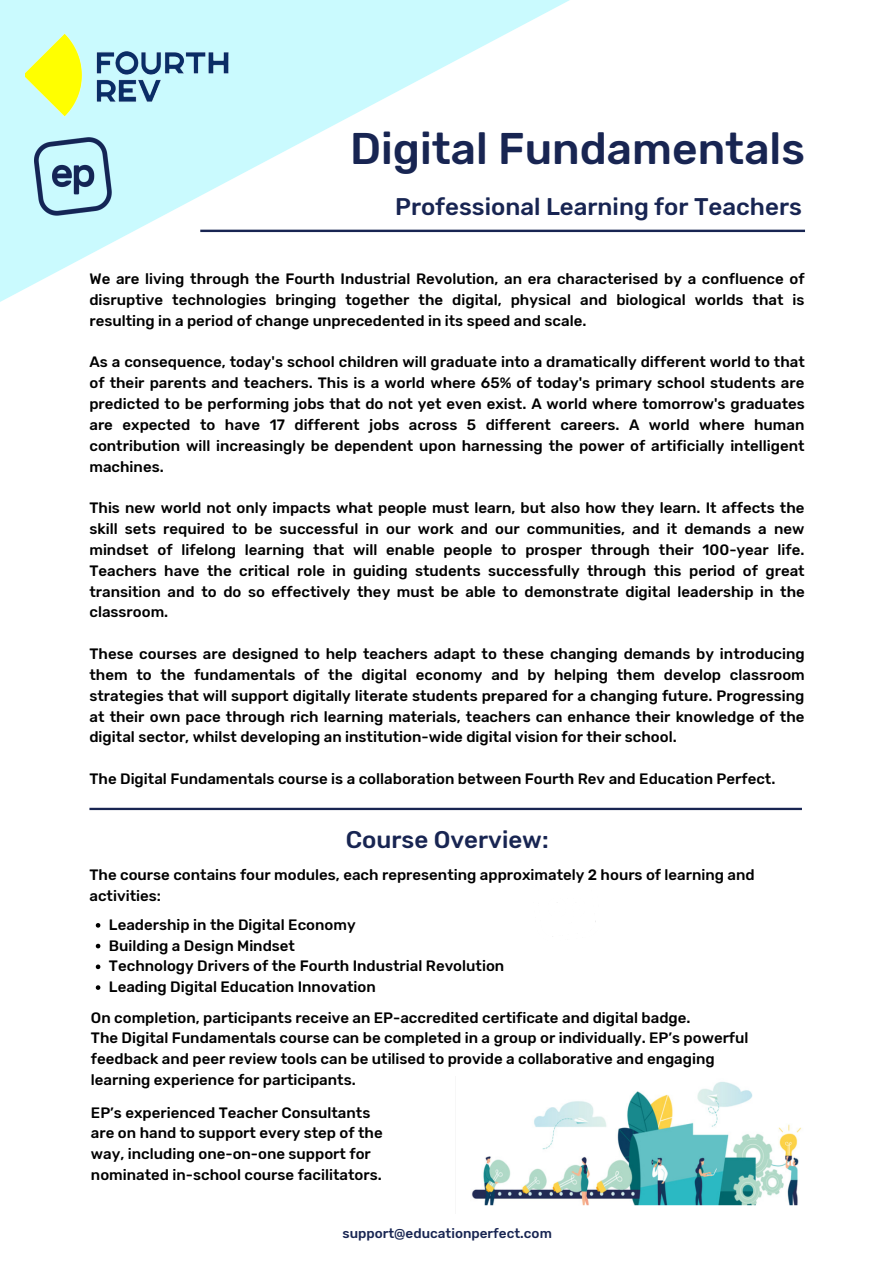
<style>
.page{position:relative;width:894px;height:1264px;background:#fff}
.page>*{position:absolute;margin:0;border:0;box-sizing:border-box;transform-origin:0 0}
.t1{font:500 44.1px "Rubik";color:#182552}
.t2{font:500 24px "Rubik";color:#182552}
.t3{font:500 15px/20.9px "Rubik";color:#000;text-align:justify}
.t4{font:500 13.5px "Rubik";color:#182552}
</style>
<div class="page">
<svg style="left:0;top:0;width:623px;height:302px"></svg>
<svg style="left:200px;top:230px;width:604px;height:2px"></svg>
<img style="left:26px;top:30px;width:202px;height:95px">
<img style="left:471px;top:1082px;width:330px;height:124px">
<svg style="left:89px;top:807px;width:712px;height:3px"></svg>
<img style="left:34px;top:137px;width:78px;height:78px">
<svg style="left:96px;top:923px;width:4px;height:4px"></svg>
<svg style="left:96px;top:943px;width:4px;height:5px"></svg>
<svg style="left:96px;top:964px;width:4px;height:5px"></svg>
<svg style="left:96px;top:985px;width:4px;height:4px"></svg>
<h1 class="t1" style="left:350px;top:123px;width:456px">Digital Fundamentals</h1>
<h2 class="t2" style="left:395px;top:192px;width:408px">Professional Learning for Teachers</h2>
<p class="t3" style="left:89px;top:268px;width:716px">We are living through the Fourth Industrial Revolution, an era characterised by a confluence of disruptive technologies bringing together the digital, physical and biological worlds that is resulting in a period of change unprecedented in its speed and scale.</p>
<p class="t3" style="left:89px;top:352px;width:716px">As a consequence, today's school children will graduate into a dramatically different world to that of their parents and teachers. This is a world where 65% of today's primary school students are predicted to be performing jobs that do not yet even exist. A world where tomorrow's graduates are expected to have 17 different jobs across 5 different careers. A world where human contribution will increasingly be dependent upon harnessing the power of artificially intelligent machines.</p>
<p class="t3" style="left:89px;top:497px;width:716px">This new world not only impacts what people must learn, but also how they learn. It affects the skill sets required to be successful in our work and our communities, and it demands a new mindset of lifelong learning that will enable people to prosper through their 100-year life.<br>Teachers have the critical role in guiding students successfully through this period of great transition and to do so effectively they must be able to demonstrate digital leadership in the classroom.</p>
<p class="t3" style="left:89px;top:643px;width:716px">These courses are designed to help teachers adapt to these changing demands by introducing them to the fundamentals of the digital economy and by helping them develop classroom strategies that will support digitally literate students prepared for a changing future. Progressing at their own pace through rich learning materials, teachers can enhance their knowledge of the digital sector, whilst developing an institution-wide digital vision for their school.</p>
<p class="t3" style="left:89px;top:768px;width:687px">The Digital Fundamentals course is a collaboration between Fourth Rev and Education Perfect.</p>
<h2 class="t2" style="left:346px;top:826px;width:204px">Course Overview:</h2>
<p class="t3" style="left:89px;top:864px;width:666px">The course contains four modules, each representing approximately 2 hours of learning and activities:</p>
<p class="t3" style="left:109px;top:914px;width:397px;text-align:left">Leadership in the Digital Economy<br>Building a Design Mindset<br>Technology Drivers of the Fourth Industrial Revolution Leading Digital Education Innovation</p>
<p class="t3" style="left:91px;top:1007px;width:658px;text-align:left">On completion, participants receive an EP-accredited certificate and digital badge.<br>The Digital Fundamentals course can be completed in a group or individually. EP’s powerful feedback and peer review tools can be utilised to provide a collaborative and engaging learning experience for participants.</p>
<p class="t3" style="left:91px;top:1101px;width:293px;text-align:left">EP’s experienced Teacher Consultants are on hand to support every step of the way, including one-on-one support for nominated in-school course facilitators.</p>
<p class="t4" style="left:342px;top:1225px;width:211px">support@educationperfect.com</p>
</div>
